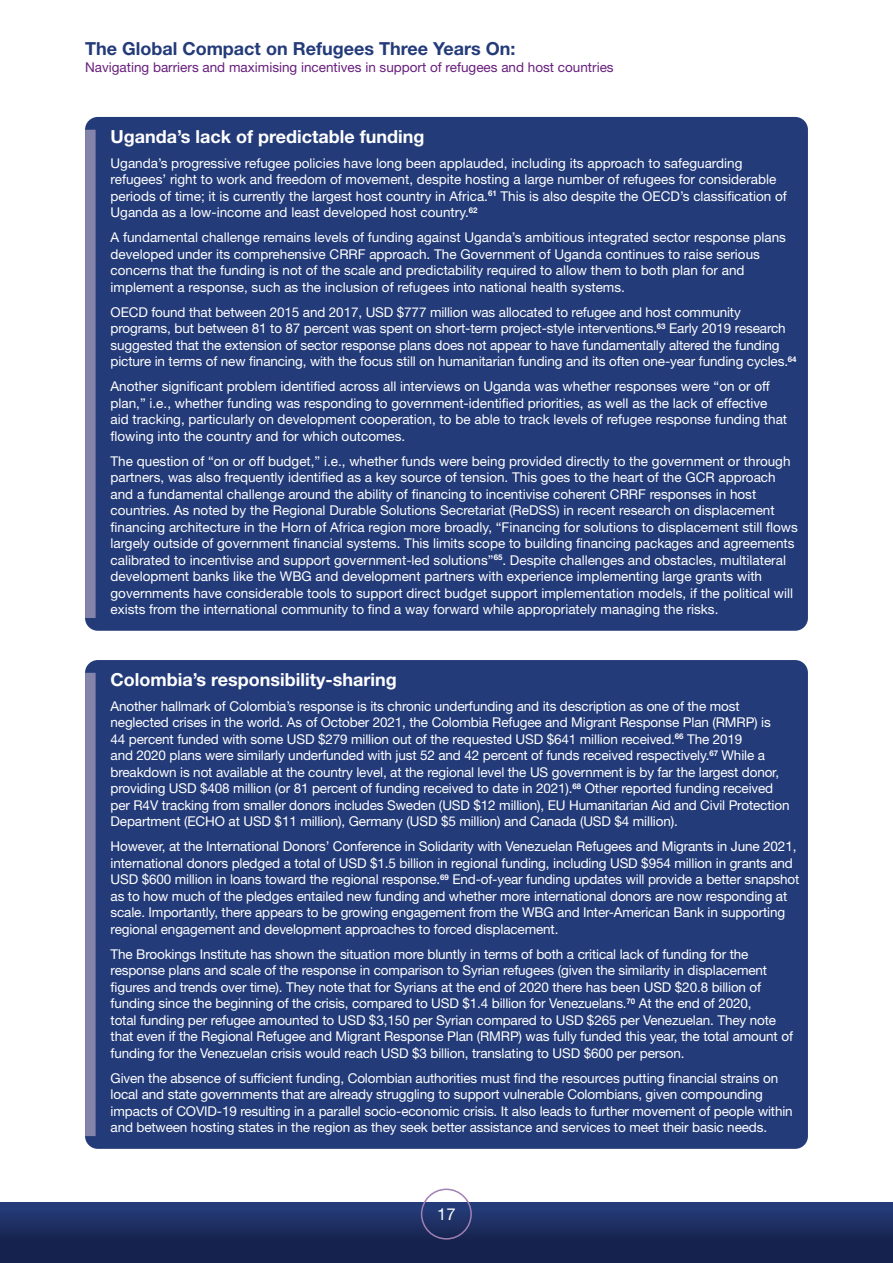
<style>
.page{position:relative;width:893px;height:1263px;background:#fff}
.page>*{position:absolute;margin:0;border:0;box-sizing:border-box;transform-origin:0 0}
.Box_Header{font:700 18px "Helvetica Neue LT Std";color:#fff}
.t1{font:700 18px "Helvetica Neue LT Std";color:#233b79}
.t2{font:16.5px "Helvetica Neue LT Std";color:#fff}
.Box_Body{font:13.5px/16.5px "Helvetica Neue LT Std";letter-spacing:-.01em;color:#fff}
.t3{font:13.5px "Helvetica Neue LT Std";color:#681f7d}
</style>
<div class="page">
<div style="left:0;top:1202px;width:893px;height:61px;background:linear-gradient(to bottom,#253c79,#111b41)"></div>
<div style="left:421px;top:1188px;width:51px;height:51px;border:2px solid #a180b3;border-radius:50%"></div>
<div style="left:85px;top:117px;width:723px;height:514px;background:#233b79;border-radius:13px"></div>
<div style="left:85px;top:130px;width:11px;height:488px;background:#8484aa"></div>
<div style="left:85px;top:660px;width:723px;height:489px;background:#233b79;border-radius:13px"></div>
<div style="left:85px;top:673px;width:11px;height:463px;background:#8484aa"></div>
<h1 class="t1" style="left:85px;top:38px;width:432px">The Global Compact on Refugees Three Years On:</h1>
<p class="t3" style="left:85px;top:59px;width:530px">Navigating barriers and maximising incentives in support of refugees and host countries</p>
<p class="Box_Header" style="left:111px;top:125px;width:315px">Uganda’s lack of predictable funding</p>
<p class="Box_Body" style="left:111px;top:154px;width:678px">Uganda’s progressive refugee policies have long been applauded, including its approach to safeguarding refugees’ right to work and freedom of movement, despite hosting a large number of refugees for considerable periods of time; it is currently the largest host country in Africa.<sup>61</sup> This is also despite the OECD’s classification of Uganda as a low-income and least developed host country.<sup>62</sup></p>
<p class="Box_Body" style="left:111px;top:229px;width:677px">A fundamental challenge remains levels of funding against Uganda’s ambitious integrated sector response plans developed under its comprehensive CRRF approach. The Government of Uganda continues to raise serious concerns that the funding is not of the scale and predictability required to allow them to both plan for and implement a response, such as the inclusion of refugees into national health systems.</p>
<p class="Box_Body" style="left:111px;top:303px;width:688px">OECD found that between 2015 and 2017, USD $777 million was allocated to refugee and host community programs, but between 81 to 87 percent was spent on short-term project-style interventions.<sup>63</sup> Early 2019 research suggested that the extension of sector response plans does not appear to have fundamentally altered the funding picture in terms of new financing, with the focus still on humanitarian funding and its often one-year funding cycles.<sup>64</sup></p>
<p class="Box_Body" style="left:111px;top:378px;width:678px">Another significant problem identified across all interviews on Uganda was whether responses were “on or off plan,” i.e., whether funding was responding to government-identified priorities, as well as the lack of effective aid tracking, particularly on development cooperation, to be able to track levels of refugee response funding that flowing into the country and for which outcomes.</p>
<p class="Box_Body" style="left:111px;top:452px;width:689px">The question of “on or off budget,” i.e., whether funds were being provided directly to the government or through partners, was also frequently identified as a key source of tension. This goes to the heart of the GCR approach and a fundamental challenge around the ability of financing to incentivise coherent CRRF responses in host countries. As noted by the Regional Durable Solutions Secretariat (ReDSS) in recent research on displacement financing architecture in the Horn of Africa region more broadly, “Financing for solutions to displacement still flows largely outside of government financial systems. This limits scope to building financing packages and agreements calibrated to incentivise and support government-led solutions”<sup>65</sup>. Despite challenges and obstacles, multilateral development banks like the WBG and development partners with experience implementing large grants with governments have considerable tools to support direct budget support implementation models, if the political will exists from the international community to find a way forward while appropriately managing the risks.</p>
<p class="Box_Header" style="left:111px;top:668px;width:288px">Colombia’s responsibility-sharing</p>
<p class="Box_Body" style="left:111px;top:697px;width:680px">Another hallmark of Colombia’s response is its chronic underfunding and its description as one of the most neglected crises in the world. As of October 2021, the Colombia Refugee and Migrant Response Plan (RMRP) is<br>44 percent funded with some USD $279 million out of the requested USD $641 million received.<sup>66</sup> The 2019<br>and 2020 plans were similarly underfunded with just 52 and 42 percent of funds received respectively.<sup>67</sup> While a breakdown is not available at the country level, at the regional level the US government is by far the largest donor, providing USD $408 million (or 81 percent of funding received to date in 2021).<sup>68</sup> Other reported funding received per R4V tracking from smaller donors includes Sweden (USD $12 million), EU Humanitarian Aid and Civil Protection Department (ECHO at USD $11 million), Germany (USD $5 million) and Canada (USD $4 million).</p>
<p class="Box_Body" style="left:111px;top:838px;width:690px">However, at the International Donors’ Conference in Solidarity with Venezuelan Refugees and Migrants in June 2021, international donors pledged a total of USD $1.5 billion in regional funding, including USD $954 million in grants and USD $600 million in loans toward the regional response.<sup>69</sup> End-of-year funding updates will provide a better snapshot as to how much of the pledges entailed new funding and whether more international donors are now responding at scale. Importantly, there appears to be growing engagement from the WBG and Inter-American Bank in supporting regional engagement and development approaches to forced displacement.</p>
<p class="Box_Body" style="left:111px;top:945px;width:684px">The Brookings Institute has shown the situation more bluntly in terms of both a critical lack of funding for the response plans and scale of the response in comparison to Syrian refugees (given the similarity in displacement figures and trends over time). They note that for Syrians at the end of 2020 there has been USD $20.8 billion of funding since the beginning of the crisis, compared to USD $1.4 billion for Venezuelans.<sup>70</sup> At the end of 2020,<br>total funding per refugee amounted to USD $3,150 per Syrian compared to USD $265 per Venezuelan. They note that even if the Regional Refugee and Migrant Response Plan (RMRP) was fully funded this year, the total amount of funding for the Venezuelan crisis would reach USD $3 billion, translating to USD $600 per person.</p>
<p class="Box_Body" style="left:111px;top:1069px;width:684px">Given the absence of sufficient funding, Colombian authorities must find the resources putting financial strains on local and state governments that are already struggling to support vulnerable Colombians, given compounding impacts of COVID-19 resulting in a parallel socio-economic crisis. It also leads to further movement of people within and between hosting states in the region as they seek better assistance and services to meet their basic needs.</p>
<p class="t2" style="left:437px;top:1204px;width:20px">17</p>
</div>
